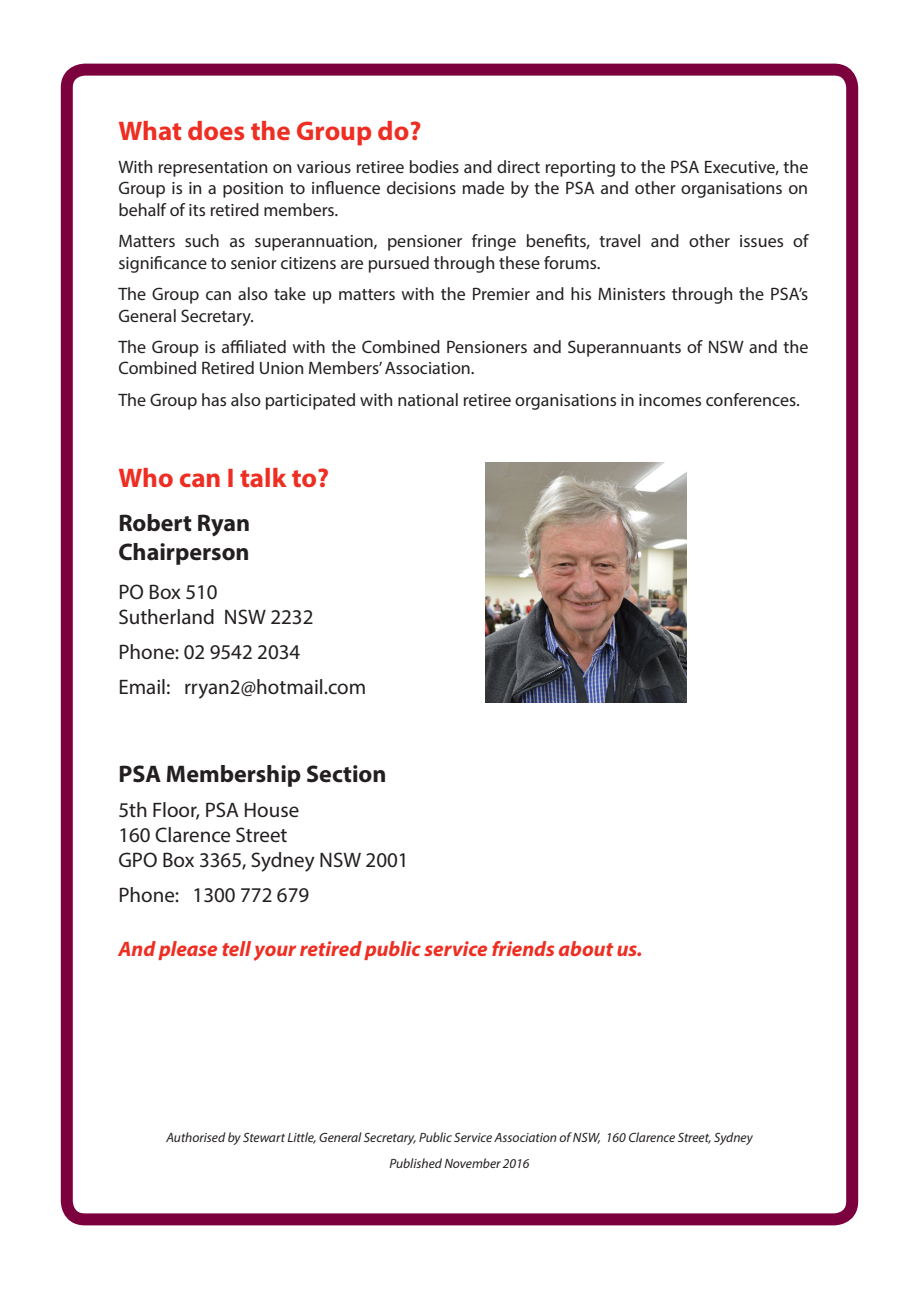
<style>
.page{position:relative;width:919px;height:1289px;background:#fff}
.page>*{position:absolute;margin:0;border:0;box-sizing:border-box;transform-origin:0 0}
.subhead{font:700 27px "Myriad Pro";color:#ee2e22}
.subhead-2{font:700 24px/28.8px "Myriad Pro";color:#231f20}
.body{font:700 24px "Myriad Pro";color:#231f20}
.body_plus{font:21px/25.2px "Myriad Pro";color:#231f20}
.body-2{font:italic 700 21px "Myriad Pro";color:#ee2e22}
.body-3{font:21px "Myriad Pro";color:#231f20}
.body-4{font:18px/21.6px "Myriad Pro";color:#231f20}
.body-5{font:italic 13.5px "Myriad Pro";color:#231f20}
</style>
<div class="page">
<div style="left:61px;top:64px;width:797px;height:1161px;border:12px solid #7c003d;border-radius:18px"></div>
<img style="left:486px;top:463px;width:200px;height:239px">
<p class="subhead" style="left:118px;top:113px;width:304px">What does the Group do?</p>
<p class="body-4" style="left:118px;top:156px;width:691px;text-align:justify">With representation on various retiree bodies and direct reporting to the PSA Executive, the Group is in a position to influence decisions made by the PSA and other organisations on behalf of its retired members.</p>
<p class="body-4" style="left:118px;top:230px;width:691px">Matters such as superannuation, pensioner fringe benefits, travel and other issues of significance to senior citizens are pursued through these forums.</p>
<p class="body-4" style="left:118px;top:283px;width:691px">The Group can also take up matters with the Premier and his Ministers through the PSA’s<br>General Secretary.</p>
<p class="body-4" style="left:118px;top:336px;width:691px">The Group is affiliated with the Combined Pensioners and Superannuants of NSW and the<br>Combined Retired Union Members’ Association.</p>
<p class="body-4" style="left:118px;top:388px;width:683px">The Group has also participated with national retiree organisations in incomes conferences.</p>
<p class="subhead" style="left:118px;top:460px;width:212px">Who can I talk to?</p>
<p class="subhead-2" style="left:118px;top:507px;width:133px">Robert Ryan<br>Chairperson</p>
<p class="body_plus" style="left:118px;top:579px;width:196px">PO Box 510<br>Sutherland NSW 2232</p>
<p class="body-3" style="left:118px;top:639px;width:183px">Phone: 02 9542 2034</p>
<p class="body-3" style="left:118px;top:673px;width:249px">Email: rryan2@hotmail.com</p>
<p class="body" style="left:118px;top:758px;width:269px">PSA Membership Section</p>
<p class="body_plus" style="left:118px;top:796px;width:292px">5th Floor, PSA House<br>160 Clarence Street<br>GPO Box 3365, Sydney NSW 2001</p>
<p class="body_plus" style="left:118px;top:881px;width:192px">Phone: 1300 772 679</p>
<p class="body-2" style="left:118px;top:934px;width:525px">And please tell your retired public service friends about us.</p>
<p class="body-5" style="left:166px;top:1128px;width:587px">Authorised by Stewart Little, General Secretary, Public Service Association of NSW, 160 Clarence Street, Sydney</p>
<p class="body-5" style="left:389px;top:1154px;width:142px">Published November 2016</p>
</div>
